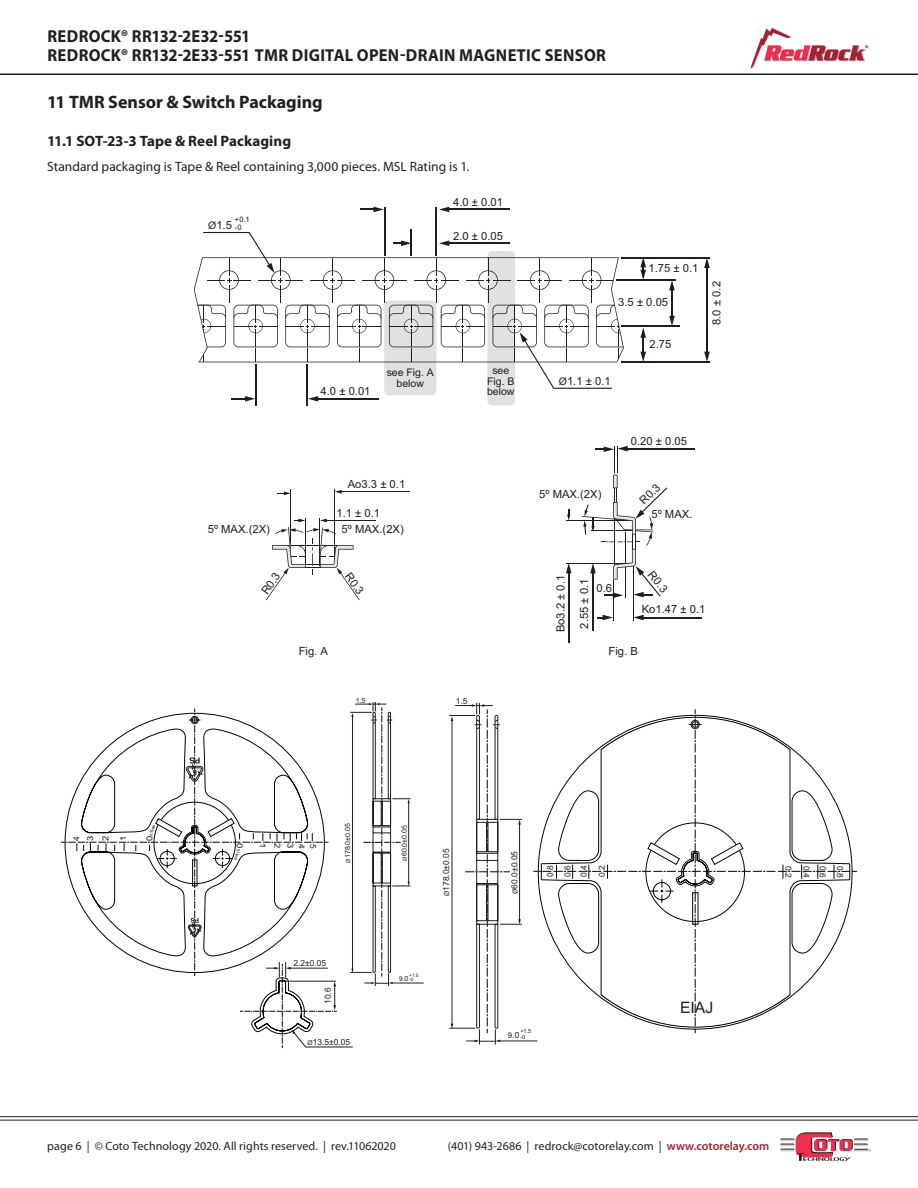
<style>
.page{position:relative;width:918px;height:1188px;background:#fff}
.page>*{position:absolute;margin:0;border:0;box-sizing:border-box;transform-origin:0 0}
.t1{font:700 18px "Myriad Pro";color:#231f20}
.t2{font:700 17.4px "Myriad Pro";letter-spacing:.015em;color:#231f20;scale:.95 1}
.t3{font:15.75px "Arial";color:#211d1e}
.t4{font:700 15px "Myriad Pro";letter-spacing:.005em;color:#231f20}
.t5{font:13.5px "Myriad Pro";color:#231f20}
.t6{font:12px "Myriad Pro";letter-spacing:.005em;color:#231f20}
.t7{font:11.25px/23.5px "Arial";color:#211d1e;text-align:center}
.t8{font:10.5px/10.5px "Arial";color:#211d1e;text-align:center}
.t9{font:8.4px/13.6px "Arial";color:#211d1e}
.t10{font:8.4px/17.7px "Arial";color:#211d1e;scale:1.12 1}
.t11{font:7.5px/7.5px "Arial";color:#211d1e}
.t12{font:7.05px "Arial";color:#211d1e}
.t13{font:5.7px/5.7px "Arial";color:#211d1e}
.t14{font:4.65px/4.7px "Arial";color:#211d1e}
.t15{font:500 4.35px "Serpentine";color:#a52235}
.s1{font-size:10.5px}
.s2{font-size:5.55px}
.s3{font-size:6.75px}
.s4{font-size:6.6px}
.s5{font-size:7.8px}
.s6{font-weight:600;color:#a62035}
</style>
<div class="page">
<svg style="left:750px;top:28px;width:115px;height:41px"></svg>
<svg style="left:780px;top:1132px;width:91px;height:29px"></svg>
<hr style="left:0;top:74px;width:918px;height:1px;background:#231f20">
<hr style="left:0;top:1120px;width:918px;height:1px;background:#231f20">
<hr style="left:0;top:1116px;width:918px;height:1px;background:#231f20">
<svg style="left:533px;top:709px;width:318px;height:324px"></svg>
<hr style="left:499px;top:1041px;width:38px;height:1px;background:#211d1e">
<svg style="left:449px;top:703px;width:73px;height:342px"></svg>
<hr style="left:392px;top:983px;width:32px;height:1px;background:#211d1e">
<div style="left:487px;top:251px;width:28px;height:155px;background:#e0e1e2;border-radius:5px"></div>
<div style="left:384px;top:301px;width:52px;height:94px;background:#e0e1e2;border-radius:5px"></div>
<hr style="left:706px;top:266px;width:2px;height:88px;background:#211d1e">
<svg style="left:704px;top:352px;width:6px;height:9px"></svg>
<svg style="left:704px;top:258px;width:6px;height:10px"></svg>
<hr style="left:671px;top:289px;width:2px;height:29px;background:#211d1e">
<svg style="left:669px;top:316px;width:6px;height:9px"></svg>
<svg style="left:669px;top:281px;width:6px;height:9px"></svg>
<svg style="left:640px;top:258px;width:6px;height:22px"></svg>
<svg style="left:640px;top:327px;width:6px;height:34px"></svg>
<hr style="left:436px;top:208px;width:1px;height:48px;background:#211d1e">
<hr style="left:316px;top:398px;width:62px;height:1px;background:#211d1e">
<svg style="left:308px;top:396px;width:10px;height:6px"></svg>
<svg style="left:231px;top:396px;width:24px;height:6px"></svg>
<svg style="left:360px;top:207px;width:24px;height:5px"></svg>
<hr style="left:307px;top:364px;width:1px;height:42px;background:#211d1e">
<hr style="left:255px;top:364px;width:2px;height:42px;background:#211d1e">
<hr style="left:384px;top:208px;width:1px;height:48px;background:#211d1e">
<hr style="left:447px;top:209px;width:62px;height:1px;background:#211d1e">
<svg style="left:439px;top:207px;width:10px;height:5px"></svg>
<svg style="left:194px;top:230px;width:429px;height:159px"></svg>
<hr style="left:616px;top:280px;width:60px;height:1px;background:#211d1e">
<hr style="left:621px;top:325px;width:58px;height:2px;background:#211d1e">
<hr style="left:621px;top:361px;width:89px;height:2px;background:#211d1e">
<hr style="left:621px;top:257px;width:89px;height:1px;background:#211d1e">
<svg style="left:277px;top:491px;width:13px;height:4px"></svg>
<hr style="left:326px;top:520px;width:50px;height:1px;background:#211d1e">
<hr style="left:340px;top:491px;width:70px;height:1px;background:#211d1e">
<svg style="left:335px;top:490px;width:7px;height:4px"></svg>
<hr style="left:290px;top:489px;width:1px;height:70px;background:#211d1e">
<hr style="left:305px;top:518px;width:1px;height:48px;background:#211d1e">
<hr style="left:320px;top:518px;width:1px;height:48px;background:#211d1e">
<hr style="left:334px;top:489px;width:1px;height:70px;background:#211d1e">
<svg style="left:266px;top:519px;width:94px;height:81px"></svg>
<hr style="left:566px;top:563px;width:65px;height:1px;background:#211d1e">
<hr style="left:566px;top:520px;width:65px;height:1px;background:#211d1e">
<hr style="left:633px;top:566px;width:1px;height:55px;background:#211d1e">
<hr style="left:613px;top:581px;width:1px;height:40px;background:#211d1e">
<hr style="left:592px;top:571px;width:2px;height:60px;background:#211d1e">
<hr style="left:642px;top:617px;width:60px;height:1px;background:#211d1e">
<svg style="left:634px;top:615px;width:10px;height:5px"></svg>
<svg style="left:567px;top:509px;width:3px;height:11px"></svg>
<hr style="left:626px;top:448px;width:69px;height:1px;background:#211d1e">
<svg style="left:597px;top:615px;width:16px;height:5px"></svg>
<hr style="left:568px;top:571px;width:1px;height:72px;background:#211d1e">
<svg style="left:566px;top:564px;width:6px;height:9px"></svg>
<svg style="left:582px;top:446px;width:85px;height:152px"></svg>
<svg style="left:61px;top:702px;width:350px;height:346px"></svg>
<h2 class="t2" style="left:47px;top:27px;width:215px">REDROCK® RR132-2E32-551</h2>
<h2 class="t2" style="left:47px;top:45px;width:590px">REDROCK® RR132-2E33-551 TMR DIGITAL OPEN-DRAIN MAGNETIC SENSOR</h2>
<p class="t1" style="left:47px;top:92px;width:277px">11 TMR Sensor &amp; Switch Packaging</p>
<p class="t4" style="left:47px;top:133px;width:245px">11.1 SOT-23-3 Tape &amp; Reel Packaging</p>
<p class="t5" style="left:47px;top:159px;width:424px">Standard packaging is Tape &amp; Reel containing 3,000 pieces. MSL Rating is 1.</p>
<p class="t7" style="left:208px;top:213px;width:25px"><span class="s1">Ø</span>1.5</p>
<p class="t11" style="left:235px;top:216px;width:16px">+0.1 -0</p>
<p class="t7" style="left:453px;top:190px;width:51px">4.0 ± 0.01</p>
<p class="t7" style="left:453px;top:224px;width:51px">2.0 ± 0.05</p>
<p class="t7" style="left:321px;top:380px;width:51px">4.0 ± 0.01</p>
<p class="t8" style="left:387px;top:368px;width:49px">see Fig. A below</p>
<p class="t8" style="left:487px;top:365px;width:29px">see<br>Fig. B below</p>
<p class="t7" style="left:649px;top:257px;width:51px">1.75 ± 0.1</p>
<p class="t7" style="left:618px;top:290px;width:51px">3.5 ± 0.05</p>
<p class="t7" style="left:559px;top:369px;width:53px"><span class="s1">Ø</span>1.1 ± 0.1</p>
<p class="t7" style="left:650px;top:332px;width:23px">2.75</p>
<p class="t7" style="left:705px;top:325px;width:45px;rotate:-90deg">8.0 ± 0.2</p>
<p class="t7" style="left:348px;top:472px;width:59px">Ao3.3 ± 0.1</p>
<p class="t7" style="left:337px;top:501px;width:45px">1.1 ± 0.1</p>
<p class="t7" style="left:208px;top:517px;width:64px">5º MAX.(2X)</p>
<p class="t7" style="left:342px;top:517px;width:64px">5º MAX.(2X)</p>
<p class="t7" style="left:255px;top:587px;width:25px;rotate:-56deg">R0.3</p>
<p class="t7" style="left:357px;top:567px;width:25px;rotate:55deg">R0.3</p>
<p class="t7" style="left:539px;top:483px;width:64px">5º MAX.(2X)</p>
<p class="t7" style="left:631px;top:429px;width:58px">0.20 ± 0.05</p>
<p class="t7" style="left:633px;top:494px;width:25px;rotate:-45deg">R0.3</p>
<p class="t7" style="left:651px;top:502px;width:43px">5º MAX.</p>
<p class="t7" style="left:549px;top:632px;width:59px;rotate:-90deg">Bo3.2 ± 0.1<br>2.55 ± 0.1</p>
<p class="t7" style="left:597px;top:577px;width:17px">0.6</p>
<p class="t7" style="left:659px;top:565px;width:25px;rotate:50deg">R0.3</p>
<p class="t7" style="left:642px;top:597px;width:65px">Ko1.47 ± 0.1</p>
<p class="t7" style="left:299px;top:639px;width:31px">Fig. A</p>
<p class="t7" style="left:609px;top:639px;width:31px">Fig. B</p>
<p class="t12" style="left:356px;top:696px;width:11px">1.5</p>
<p class="t9" style="left:456px;top:694px;width:13px">1.5</p>
<p class="t15" style="left:865px;top:45px;width:5px">®</p>
<p class="t9" style="left:70px;top:841px;width:7px;rotate:-90deg">4<br>3</p>
<p class="t10" style="left:97px;top:841px;width:6px;rotate:-90deg">2<br>1</p>
<p class="t10" style="left:141px;top:841px;width:6px;rotate:-90deg">0</p>
<p class="t10" style="left:248px;top:843px;width:6px;rotate:90deg">0</p>
<p class="t10" style="left:271px;top:843px;width:6px;rotate:90deg">1</p>
<p class="t10" style="left:286px;top:843px;width:6px;rotate:90deg">2</p>
<p class="t10" style="left:299px;top:843px;width:6px;rotate:90deg">3</p>
<p class="t9" style="left:308px;top:844px;width:6px;rotate:90deg">4</p>
<p class="t9" style="left:320px;top:844px;width:6px;rotate:90deg">5</p>
<p class="t12" style="left:343px;top:863px;width:41px;rotate:-90deg"><span class="s2">Ø</span>178.0±0.05</p>
<p class="t9" style="left:293px;top:957px;width:34px">2.2±0.05</p>
<p class="t9" style="left:321px;top:1004px;width:18px;rotate:-90deg">10.6</p>
<p class="t9" style="left:307px;top:1035px;width:44px"><span class="s3">Ø</span>13.5±0.05</p>
<p class="t12" style="left:400px;top:861px;width:37px;rotate:-90deg"><span class="s2">Ø</span>60.0±0.05</p>
<p class="t9" style="left:440px;top:896px;width:49px;rotate:-90deg"><span class="s3">Ø</span>178.0±0.05</p>
<p class="t12" style="left:399px;top:974px;width:11px"><span class="s4">9</span>.0</p>
<p class="t14" style="left:409px;top:973px;width:11px">+1.5 -0</p>
<p class="t9" style="left:508px;top:894px;width:44px;rotate:-90deg"><span class="s3">Ø</span>60.0±0.05</p>
<p class="t9" style="left:544px;top:877px;width:13px;rotate:-90deg">0.8</p>
<p class="t9" style="left:561px;top:877px;width:13px;rotate:-90deg">0.6</p>
<p class="t9" style="left:577px;top:877px;width:13px;rotate:-90deg">0.4</p>
<p class="t9" style="left:595px;top:877px;width:13px;rotate:-90deg">0.2</p>
<p class="t9" style="left:508px;top:1028px;width:13px"><span class="s5">9</span>.0</p>
<p class="t13" style="left:520px;top:1028px;width:13px">+1.5 -0</p>
<p class="t3" style="left:680px;top:997px;width:35px">EIAJ</p>
<p class="t9" style="left:795px;top:866px;width:13px;rotate:90deg">0.2</p>
<p class="t9" style="left:813px;top:866px;width:13px;rotate:90deg">0.4</p>
<p class="t9" style="left:830px;top:866px;width:13px;rotate:90deg">0.6</p>
<p class="t9" style="left:847px;top:866px;width:13px;rotate:90deg">0.8</p>
<p class="t6" style="left:47px;top:1140px;width:350px">page 6 | © Coto Technology 2020. All rights reserved. | rev.11062020</p>
<p class="t6" style="left:448px;top:1140px;width:323px">(401) 943-2686 | redrock@cotorelay.com | <span class="s6">www.cotorelay.com</span></p>
</div>
